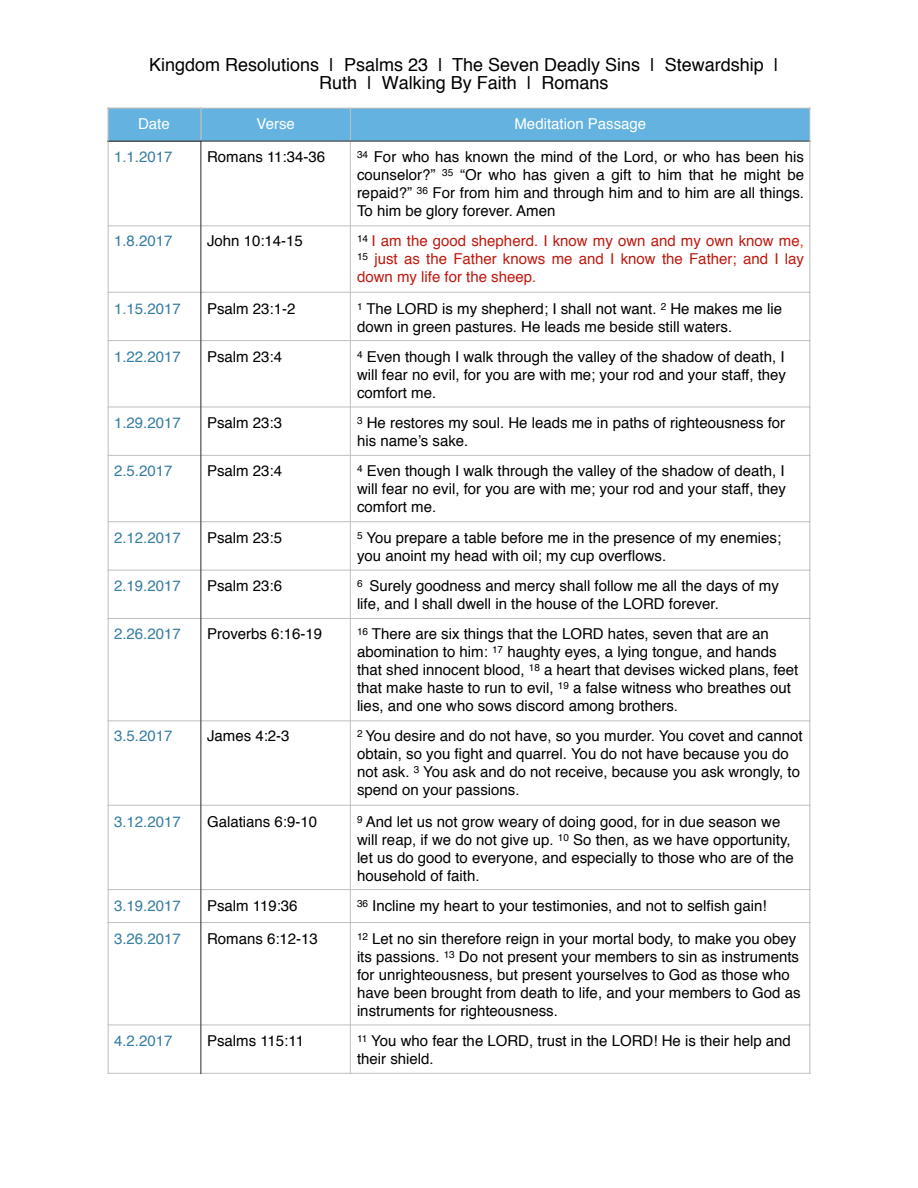
<style>
.page{position:relative;width:918px;height:1188px;background:#fff}
.page>*{position:absolute;margin:0;border:0;box-sizing:border-box;transform-origin:0 0}
.t1{font:18px/18px "Helvetica";color:#000;text-align:center}
.t2{font:15px/18px "Helvetica";color:#000}
.t3{font:15px "Helvetica";color:#367da2}
.t4{font:15px/18px "Helvetica";color:#be190f;text-align:justify}
.t5{font:15px "Helvetica";color:#fff}
.s1{color:#bd190f}
.s2{color:#ff2600}
</style>
<div class="page">
<div style="left:201px;top:108px;width:149px;height:33px;background:#64b2df"></div>
<div style="left:350px;top:108px;width:460px;height:33px;background:#64b2df"></div>
<hr style="left:350px;top:107px;width:1px;height:34px;background:#bfbfbf">
<hr style="left:350px;top:141px;width:1px;height:933px;background:#bfbfbf">
<hr style="left:107px;top:226px;width:94px;height:1px;background:#bfbfbf">
<hr style="left:201px;top:226px;width:610px;height:1px;background:#bfbfbf">
<hr style="left:107px;top:292px;width:94px;height:1px;background:#bfbfbf">
<hr style="left:201px;top:292px;width:610px;height:1px;background:#bfbfbf">
<hr style="left:107px;top:340px;width:94px;height:1px;background:#bfbfbf">
<hr style="left:201px;top:340px;width:610px;height:1px;background:#bfbfbf">
<hr style="left:107px;top:407px;width:94px;height:1px;background:#bfbfbf">
<hr style="left:201px;top:407px;width:610px;height:1px;background:#bfbfbf">
<hr style="left:107px;top:455px;width:94px;height:1px;background:#bfbfbf">
<hr style="left:201px;top:455px;width:610px;height:1px;background:#bfbfbf">
<hr style="left:107px;top:521px;width:94px;height:1px;background:#bfbfbf">
<hr style="left:201px;top:521px;width:610px;height:1px;background:#bfbfbf">
<hr style="left:107px;top:570px;width:94px;height:1px;background:#bfbfbf">
<hr style="left:201px;top:570px;width:610px;height:1px;background:#bfbfbf">
<hr style="left:107px;top:618px;width:94px;height:1px;background:#bfbfbf">
<hr style="left:201px;top:618px;width:610px;height:1px;background:#bfbfbf">
<hr style="left:107px;top:721px;width:94px;height:1px;background:#bfbfbf">
<hr style="left:201px;top:721px;width:610px;height:1px;background:#bfbfbf">
<hr style="left:107px;top:805px;width:94px;height:1px;background:#bfbfbf">
<hr style="left:201px;top:805px;width:610px;height:1px;background:#bfbfbf">
<hr style="left:107px;top:889px;width:94px;height:1px;background:#bfbfbf">
<hr style="left:201px;top:889px;width:610px;height:1px;background:#bfbfbf">
<hr style="left:107px;top:922px;width:94px;height:1px;background:#bfbfbf">
<hr style="left:201px;top:922px;width:610px;height:1px;background:#bfbfbf">
<hr style="left:107px;top:1025px;width:94px;height:1px;background:#bfbfbf">
<hr style="left:201px;top:1025px;width:610px;height:1px;background:#bfbfbf">
<hr style="left:107px;top:1073px;width:94px;height:1px;background:#bfbfbf">
<hr style="left:201px;top:1073px;width:610px;height:1px;background:#bfbfbf">
<hr style="left:200px;top:140px;width:1px;height:934px;background:#404040">
<hr style="left:107px;top:141px;width:704px;height:1px;background:#404040">
<hr style="left:108px;top:141px;width:1px;height:933px;background:#bfbfbf">
<hr style="left:810px;top:107px;width:1px;height:34px;background:#bfbfbf">
<hr style="left:810px;top:141px;width:1px;height:933px;background:#bfbfbf">
<hr style="left:107px;top:108px;width:704px;height:1px;background:#bfbfbf">
<div style="left:108px;top:108px;width:93px;height:33px;background:#64b2df"></div>
<hr style="left:201px;top:107px;width:1px;height:33px;background:#bfbfbf">
<hr style="left:107px;top:141px;width:95px;height:1px;background:#404040">
<hr style="left:108px;top:107px;width:1px;height:34px;background:#bfbfbf">
<hr style="left:107px;top:108px;width:95px;height:1px;background:#bfbfbf">
<p class="t1" style="left:149px;top:56px;width:631px">Kingdom Resolutions | Psalms 23 | The Seven Deadly Sins | Stewardship |<br>Ruth | Walking By Faith | Romans</p>
<p class="t5" style="left:256px;top:118px;width:40px">Verse</p>
<p class="t5" style="left:514px;top:118px;width:133px">Meditation Passage</p>
<p class="t3" style="left:114px;top:151px;width:60px">1.1.2017</p>
<p class="t2" style="left:207px;top:149px;width:120px">Romans 11:34-36</p>
<p class="t2" style="left:357px;top:149px;width:449px;text-align:justify"><sup>34</sup> For who has known the mind of the Lord, or who has been his counselor?” <sup>35</sup> “Or who has given a gift to him that he might be repaid?” <sup>36</sup> For from him and through him and to him are all things.<br>To him be glory forever. Amen</p>
<p class="t3" style="left:114px;top:235px;width:60px">1.8.2017</p>
<p class="t2" style="left:207px;top:233px;width:97px">John 10:14-15</p>
<p class="t4" style="left:357px;top:233px;width:449px"><sup>14</sup> <span class="s1">I am the good shepherd. I know my own and my own know me</span><span class="s2">, </span><sup>15</sup> just as the Father knows me and I know the Father; and I lay down my life for the sheep.</p>
<p class="t3" style="left:114px;top:302px;width:68px">1.15.2017</p>
<p class="t2" style="left:207px;top:300px;width:90px">Psalm 23:1-2</p>
<p class="t2" style="left:357px;top:300px;width:427px"><sup>1</sup> The LORD is my shepherd; I shall not want. <sup>2</sup> He makes me lie down in green pastures. He leads me beside still waters.</p>
<p class="t3" style="left:114px;top:350px;width:68px">1.22.2017</p>
<p class="t2" style="left:207px;top:348px;width:77px">Psalm 23:4</p>
<p class="t2" style="left:357px;top:348px;width:431px;text-align:justify"><sup>4</sup> Even though I walk through the valley of the shadow of death, I will fear no evil, for you are with me; your rod and your staff, they comfort me.</p>
<p class="t3" style="left:114px;top:416px;width:68px">1.29.2017</p>
<p class="t2" style="left:207px;top:414px;width:77px">Psalm 23:3</p>
<p class="t2" style="left:357px;top:414px;width:430px"><sup>3</sup> He restores my soul. He leads me in paths of righteousness for his name’s sake.</p>
<p class="t3" style="left:114px;top:464px;width:60px">2.5.2017</p>
<p class="t2" style="left:207px;top:462px;width:77px">Psalm 23:4</p>
<p class="t2" style="left:357px;top:462px;width:431px;text-align:justify"><sup>4</sup> Even though I walk through the valley of the shadow of death, I will fear no evil, for you are with me; your rod and your staff, they comfort me.</p>
<p class="t3" style="left:114px;top:532px;width:68px">2.12.2017</p>
<p class="t2" style="left:207px;top:530px;width:77px">Psalm 23:5</p>
<p class="t2" style="left:357px;top:530px;width:426px"><sup>5</sup> You prepare a table before me in the presence of my enemies; you anoint my head with oil; my cup overflows.</p>
<p class="t3" style="left:114px;top:580px;width:68px">2.19.2017</p>
<p class="t2" style="left:207px;top:578px;width:77px">Psalm 23:6</p>
<p class="t2" style="left:357px;top:578px;width:423px"><sup>6</sup> Surely goodness and mercy shall follow me all the days of my life, and I shall dwell in the house of the LORD forever.</p>
<p class="t3" style="left:114px;top:628px;width:68px">2.26.2017</p>
<p class="t2" style="left:207px;top:626px;width:117px">Proverbs 6:16-19</p>
<p class="t2" style="left:357px;top:626px;width:443px"><sup>16</sup> There are six things that the LORD hates, seven that are an abomination to him: <sup>17</sup> haughty eyes, a lying tongue, and hands that shed innocent blood, <sup>18</sup> a heart that devises wicked plans, feet that make haste to run to evil, <sup>19</sup> a false witness who breathes out lies, and one who sows discord among brothers.</p>
<p class="t3" style="left:114px;top:730px;width:60px">3.5.2017</p>
<p class="t2" style="left:207px;top:728px;width:84px">James 4:2-3</p>
<p class="t2" style="left:357px;top:728px;width:447px"><sup>2</sup> You desire and do not have, so you murder. You covet and cannot obtain, so you fight and quarrel. You do not have because you do not ask. <sup>3</sup> You ask and do not receive, because you ask wrongly, to spend on your passions.</p>
<p class="t3" style="left:114px;top:815px;width:68px">3.12.2017</p>
<p class="t2" style="left:207px;top:813px;width:112px">Galatians 6:9-10</p>
<p class="t2" style="left:357px;top:813px;width:438px"><sup>9</sup> And let us not grow weary of doing good, for in due season we will reap, if we do not give up. <sup>10</sup> So then, as we have opportunity, let us do good to everyone, and especially to those who are of the household of faith.</p>
<p class="t3" style="left:114px;top:899px;width:68px">3.19.2017</p>
<p class="t2" style="left:207px;top:897px;width:92px">Psalm 119:36</p>
<p class="t2" style="left:357px;top:897px;width:411px"><sup>36</sup> Incline my heart to your testimonies, and not to selfish gain!</p>
<p class="t3" style="left:114px;top:932px;width:68px">3.26.2017</p>
<p class="t2" style="left:207px;top:930px;width:112px">Romans 6:12-13</p>
<p class="t2" style="left:357px;top:930px;width:445px"><sup>12</sup> Let no sin therefore reign in your mortal body, to make you obey its passions. <sup>13</sup> Do not present your members to sin as instruments for unrighteousness, but present yourselves to God as those who have been brought from death to life, and your members to God as instruments for righteousness.</p>
<p class="t3" style="left:114px;top:1034px;width:60px">4.2.2017</p>
<p class="t2" style="left:207px;top:1032px;width:99px">Psalms 115:11</p>
<p class="t2" style="left:357px;top:1032px;width:435px"><sup>11</sup> You who fear the LORD, trust in the LORD! He is their help and their shield.</p>
<p class="t5" style="left:138px;top:118px;width:33px">Date</p>
</div>
